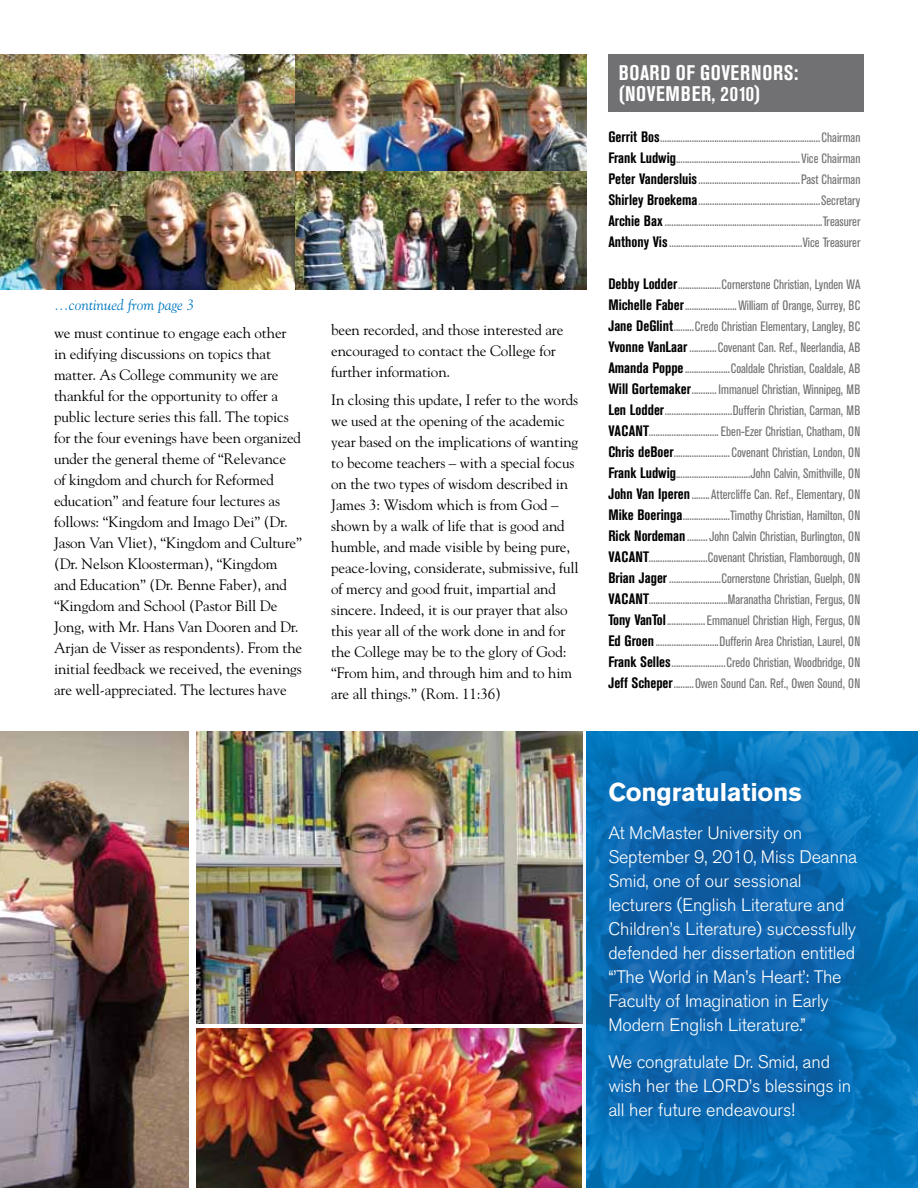
<style>
.page{position:relative;width:918px;height:1188px;background:#fff}
.page>*{position:absolute;margin:0;border:0;box-sizing:border-box;transform-origin:0 0}
.t1{font:700 25.5px "Akzidenz Grotesk BE";letter-spacing:-.01em;color:#fff}
.t2{font:700 condensed 21px/21px "Akzidenz Grotesk BE";letter-spacing:.035em;color:#fff}
.t3{font:300 18px/24px "Akzidenz Grotesk BE";letter-spacing:-.01em;color:#fff}
.t4{font:15px/21px "Goudy";letter-spacing:-.01em;color:#000}
.t5{font:italic 15px "Goudy";color:#0079c1}
.t6{font:condensed 13.5px/21px "Akzidenz Grotesk BE";color:#717073;text-align:justify}
.s1{font-weight:700;font-size:15px;color:#000}
</style>
<div class="page">
<img style="left:587px;top:731px;width:331px;height:457px">
<img style="left:0;top:731px;width:189px;height:457px">
<img style="left:196px;top:731px;width:386px;height:292px">
<img style="left:196px;top:1028px;width:386px;height:160px">
<div style="left:608px;top:54px;width:256px;height:58px;background:#717073"></div>
<img style="left:0;top:54px;width:587px;height:235px">
<div style="left:561px;top:735px;width:333px;height:420px;background:#25408f;opacity:.5"></div>
<p class="t5" style="left:54px;top:296px;width:142px">...continued from page 3</p>
<p class="t4" style="left:54px;top:322px;width:250px">we must continue to engage each other in edifying discussions on topics that matter. As College community we are thankful for the opportunity to offer a public lecture series this fall. The topics for the four evenings have been organized under the general theme of “Relevance<br>of kingdom and church for Reformed education” and feature four lectures as follows: “Kingdom and Imago Dei” (Dr.<br>Jason Van Vliet), “Kingdom and Culture” (Dr. Nelson Kloosterman), “Kingdom and Education” (Dr. Benne Faber), and “Kingdom and School (Pastor Bill De Jong, with Mr. Hans Van Dooren and Dr.<br>Arjan de Visser as respondents). From the initial feedback we received, the evenings are well-appreciated. The lectures have</p>
<p class="t4" style="left:331px;top:319px;width:234px">been recorded, and those interested are encouraged to contact the College for further information.</p>
<p class="t4" style="left:331px;top:389px;width:249px">In closing this update, I refer to the words we used at the opening of the academic year based on the implications of wanting to become teachers – with a special focus on the two types of wisdom described in James 3: Wisdom which is from God – shown by a walk of life that is good and humble, and made visible by being pure, peace-loving, considerate, submissive, full of mercy and good fruit, impartial and sincere. Indeed, it is our prayer that also this year all of the work done in and for the College may be to the glory of God: “From him, and through him and to him are all things.” (Rom. 11:36)</p>
<h2 class="t2" style="left:619px;top:62px;width:181px">Board of Governors: (November, 2010)</h2>
<p class="t6" style="left:608px;top:127px;width:254px"><span class="s1">Gerrit Bos</span>.......................................................................Chairman <span class="s1">Frank Ludwig</span>.......................................................Vice Chairman <span class="s1">Peter Vandersluis</span>.............................................Past Chairman <span class="s1">Shirley Broekema</span>......................................................Secretary <span class="s1">Archie Bax</span> ......................................................................Treasurer <span class="s1">Anthony Vis</span>...........................................................Vice Treasurer</p>
<p class="t6" style="left:608px;top:274px;width:254px"><span class="s1">Debby Lodder</span>...................Cornerstone Christian, Lynden WA <span class="s1">Michelle Faber</span>.......................William of Orange, Surrey, BC <span class="s1">Jane DeGlint</span>.........Credo Christian Elementary, Langley, BC <span class="s1">Yvonne VanLaar</span>............Covenant Can. Ref., Neerlandia, AB <span class="s1">Amanda Poppe</span>....................Coaldale Christian, Coaldale, AB <span class="s1">Will Gortemaker</span>........... Immanuel Christian, Winnipeg, MB <span class="s1">Len Lodder</span>..............................Dufferin Christian, Carman, MB <span class="s1">VACANT</span>...............................Eben-Ezer Christian, Chatham, ON <span class="s1">Chris deBoer</span>.........................Covenant Christian, London, ON <span class="s1">Frank Ludwig</span>.................................John Calvin, Smithville, ON <span class="s1">John Van Iperen</span> ........Attercliffe Can. Ref., Elementary, ON <span class="s1">Mike Boeringa</span>.....................Timothy Christian, Hamilton, ON <span class="s1">Rick Nordeman</span> .........John Calvin Christian, Burlington, ON <span class="s1">VACANT</span>..........................Covenant Christian, Flamborough, ON <span class="s1">Brian Jager</span>.......................Cornerstone Christian, Guelph, ON <span class="s1">VACANT</span>...................................Maranatha Christian, Fergus, ON <span class="s1">Tony VanTol</span>.................Emmanuel Christian High, Fergus, ON <span class="s1">Ed Groen</span> ............................Dufferin Area Christian, Laurel, ON <span class="s1">Frank Selles</span>........................Credo Christian, Woodbridge, ON <span class="s1">Jeff Scheper</span>.........Owen Sound Can. Ref., Owen Sound, ON</p>
<h1 class="t1" style="left:608px;top:778px;width:195px">Congratulations</h1>
<p class="t3" style="left:608px;top:821px;width:250px">At McMaster University on<br>September 9, 2010, Miss Deanna<br>Smid, one of our sessional lecturers (English Literature and<br>Children’s Literature) successfully defended her dissertation entitled “’The World in Man’s Heart’: The<br>Faculty of I magination in Early<br>Modern English Literature.”</p>
<h3 class="t3" style="left:608px;top:1050px;width:244px">We congratulate Dr. Smid, and wish her the LORD’s blessings in all her future endeavours!</h3>
</div>
